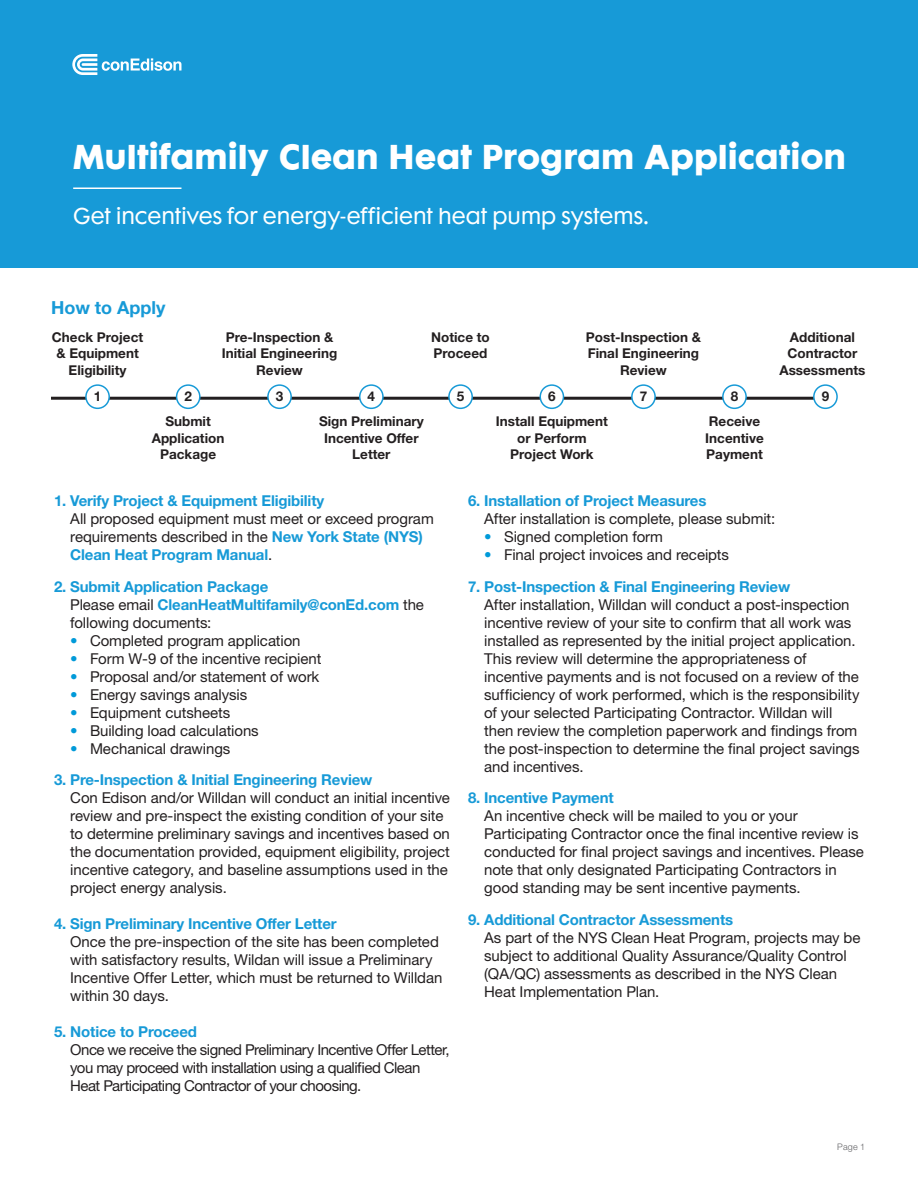
<style>
.page{position:relative;width:918px;height:1188px;background:#fff}
.page>*{position:absolute;margin:0;border:0;box-sizing:border-box;transform-origin:0 0}
.t1{font:700 31.5px "Futura Maxi Std";color:#fff}
.t2{font:21px "Futura Maxi Std";color:#fff}
.t3{font:700 18px "Helvetica Neue LT Std";color:#179ad7}
.t4{font:15px/18px "Helvetica Neue LT Std";letter-spacing:-.005em;color:#231f20}
.t5{font:700 15px/18px "Helvetica Neue LT Std";letter-spacing:-.01em;color:#179ad7}
.t6{font:15px/18px "Helvetica Neue LT Std";letter-spacing:-.035em;color:#231f20}
.t7{font:700 13.5px/16.2px "Helvetica Neue LT Std";color:#231f20;text-align:center}
.t8{font:300 9px "Helvetica Neue LT Std";color:#636366}
.s1{font-weight:700;color:#179ad7}
.s2{font-weight:400;color:#231f20}
.s3{color:#009ad9}
</style>
<div class="page">
<div style="left:0;top:0;width:918px;height:268px;background:#179ad7"></div>
<svg style="left:72px;top:54px;width:109px;height:21px"></svg>
<hr style="left:73px;top:188px;width:108px;height:1px;background:#fff">
<hr style="left:51px;top:397px;width:771px;height:3px;background:#231f20">
<div style="left:86px;top:385px;width:23px;height:23px;background:#fff;border-radius:50%"></div>
<div style="left:85px;top:384px;width:25px;height:25px;border:2px solid #179ad7;border-radius:50%"></div>
<div style="left:360px;top:385px;width:23px;height:23px;background:#fff;border-radius:50%"></div>
<div style="left:359px;top:384px;width:25px;height:25px;border:2px solid #179ad7;border-radius:50%"></div>
<div style="left:632px;top:385px;width:23px;height:23px;background:#fff;border-radius:50%"></div>
<div style="left:631px;top:384px;width:25px;height:25px;border:2px solid #179ad7;border-radius:50%"></div>
<div style="left:814px;top:385px;width:23px;height:23px;background:#fff;border-radius:50%"></div>
<div style="left:813px;top:384px;width:25px;height:25px;border:2px solid #179ad7;border-radius:50%"></div>
<div style="left:177px;top:385px;width:23px;height:23px;background:#fff;border-radius:50%"></div>
<div style="left:176px;top:384px;width:25px;height:25px;border:2px solid #179ad7;border-radius:50%"></div>
<div style="left:449px;top:385px;width:23px;height:23px;background:#fff;border-radius:50%"></div>
<div style="left:448px;top:384px;width:25px;height:25px;border:2px solid #179ad7;border-radius:50%"></div>
<div style="left:268px;top:385px;width:23px;height:23px;background:#fff;border-radius:50%"></div>
<div style="left:267px;top:384px;width:25px;height:25px;border:2px solid #179ad7;border-radius:50%"></div>
<div style="left:540px;top:385px;width:23px;height:23px;background:#fff;border-radius:50%"></div>
<div style="left:540px;top:384px;width:24px;height:25px;border:2px solid #179ad7;border-radius:50%"></div>
<div style="left:723px;top:385px;width:23px;height:23px;background:#fff;border-radius:50%"></div>
<div style="left:722px;top:384px;width:25px;height:25px;border:2px solid #179ad7;border-radius:50%"></div>
<h1 class="t1" style="left:73px;top:134px;width:774px">Multifamily Clean Heat Program Application</h1>
<h2 class="t2" style="left:73px;top:202px;width:577px">Get incentives for energy-efficient heat pump systems.</h2>
<p class="t3" style="left:51px;top:297px;width:116px">How to Apply</p>
<p class="t7" style="left:52px;top:329px;width:93px">Check Project &amp; Equipment<br>Eligibility</p>
<p class="t7" style="left:431px;top:329px;width:60px;text-align:left">Notice to<br>Proceed</p>
<p class="t7" style="left:152px;top:413px;width:74px">Submit<br>Application<br>Package</p>
<p class="t7" style="left:496px;top:413px;width:113px">Install Equipment or Perform<br>Project Work</p>
<p class="t7" style="left:222px;top:329px;width:117px">Pre-Inspection &amp;<br>Initial Engineering<br>Review</p>
<p class="t7" style="left:586px;top:329px;width:117px">Post-Inspection &amp;<br>Final Engineering<br>Review</p>
<p class="t7" style="left:779px;top:329px;width:87px">Additional<br>Contractor<br>Assessments</p>
<p class="t7" style="left:94px;top:387px;width:9px">1</p>
<p class="t7" style="left:184px;top:387px;width:9px">2</p>
<p class="t7" style="left:276px;top:387px;width:9px">3</p>
<p class="t7" style="left:368px;top:387px;width:9px">4</p>
<p class="t7" style="left:457px;top:387px;width:9px">5</p>
<p class="t7" style="left:548px;top:387px;width:9px">6</p>
<p class="t7" style="left:640px;top:387px;width:9px">7</p>
<p class="t7" style="left:731px;top:387px;width:9px">8</p>
<p class="t7" style="left:822px;top:387px;width:9px">9</p>
<p class="t7" style="left:319px;top:413px;width:106px">Sign Preliminary<br>Incentive Offer<br>Letter</p>
<p class="t7" style="left:705px;top:413px;width:60px;text-align:left">Receive<br>Incentive<br>Payment</p>
<p class="t5" style="left:54px;top:492px;width:272px">1. Verify Project &amp; Equipment Eligibility</p>
<p class="t4" style="left:70px;top:510px;width:365px">All proposed equipment must meet or exceed program requirements described in the <span class="s1">New York State (NYS)<br>Clean Heat Program Manual</span>.</p>
<p class="t5" style="left:70px;top:577px;width:355px;text-indent:-16px">2. Submit Application Package<br><span class="s2">Please email</span> CleanHeatMultifamily@conEd.com <span class="s2">the following documents:</span></p>
<p class="t4" style="left:70px;top:631px;width:232px"><span class="s3">•</span> Completed program application</p>
<p class="t4" style="left:70px;top:649px;width:253px"><span class="s3">•</span> Form W-9 of the incentive recipient</p>
<p class="t4" style="left:70px;top:667px;width:251px"><span class="s3">•</span> Proposal and/or statement of work</p>
<p class="t4" style="left:70px;top:685px;width:179px"><span class="s3">•</span> Energy savings analysis</p>
<p class="t4" style="left:70px;top:703px;width:162px"><span class="s3">•</span> Equipment cutsheets</p>
<p class="t4" style="left:70px;top:721px;width:190px"><span class="s3">•</span> Building load calculations</p>
<p class="t4" style="left:70px;top:739px;width:162px"><span class="s3">•</span> Mechanical drawings</p>
<p class="t5" style="left:54px;top:771px;width:320px">3. Pre-Inspection &amp; Initial Engineering Review</p>
<p class="t4" style="left:70px;top:789px;width:381px">Con Edison and/or Willdan will conduct an initial incentive review and pre-inspect the existing condition of your site to determine preliminary savings and incentives based on the documentation provided, equipment eligibility, project incentive category, and baseline assumptions used in the project energy analysis.</p>
<p class="t5" style="left:54px;top:915px;width:284px">4. Sign Preliminary Incentive Offer Letter</p>
<p class="t4" style="left:70px;top:933px;width:374px">Once the pre-inspection of the site has been completed with satisfactory results, Wildan will issue a Preliminary Incentive Offer Letter, which must be returned to Willdan within 30 days.</p>
<p class="t5" style="left:54px;top:1023px;width:144px">5. Notice to Proceed</p>
<p class="t6" style="left:70px;top:1041px;width:381px">Once we receive the signed Preliminary Incentive Offer Letter, you may proceed with installation using a qualified Clean<br>Heat Participating Contractor of your choosing.</p>
<p class="t5" style="left:468px;top:492px;width:240px">6. Installation of Project Measures</p>
<p class="t4" style="left:484px;top:510px;width:292px">After installation is complete, please submit:</p>
<p class="t4" style="left:484px;top:528px;width:180px"><span class="s3">•</span> Signed completion form</p>
<p class="t4" style="left:484px;top:546px;width:246px"><span class="s3">•</span> Final project invoices and receipts</p>
<p class="t5" style="left:468px;top:577px;width:324px">7. Post-Inspection &amp; Final Engineering Review</p>
<p class="t4" style="left:484px;top:595px;width:377px">After installation, Willdan will conduct a post-inspection incentive review of your site to confirm that all work was installed as represented by the initial project application.<br>This review will determine the appropriateness of incentive payments and is not focused on a review of the sufficiency of work performed, which is the responsibility of your selected Participating Contractor. Willdan will then review the completion paperwork and findings from the post-inspection to determine the final project savings and incentives.</p>
<p class="t5" style="left:468px;top:789px;width:147px">8. Incentive Payment</p>
<p class="t4" style="left:484px;top:807px;width:381px">An incentive check will be mailed to you or your Participating Contractor once the final incentive review is conducted for final project savings and incentives. Please note that only designated Participating Contractors in good standing may be sent incentive payments.</p>
<p class="t5" style="left:468px;top:910px;width:267px">9. Additional Contractor Assessments</p>
<p class="t4" style="left:484px;top:928px;width:378px">As part of the NYS Clean Heat Program, projects may be subject to additional Quality Assurance/Quality Control (QA/QC) assessments as described in the NYS Clean Heat Implementation Plan.</p>
<p class="t8" style="left:837px;top:1141px;width:29px">Page 1</p>
</div>
